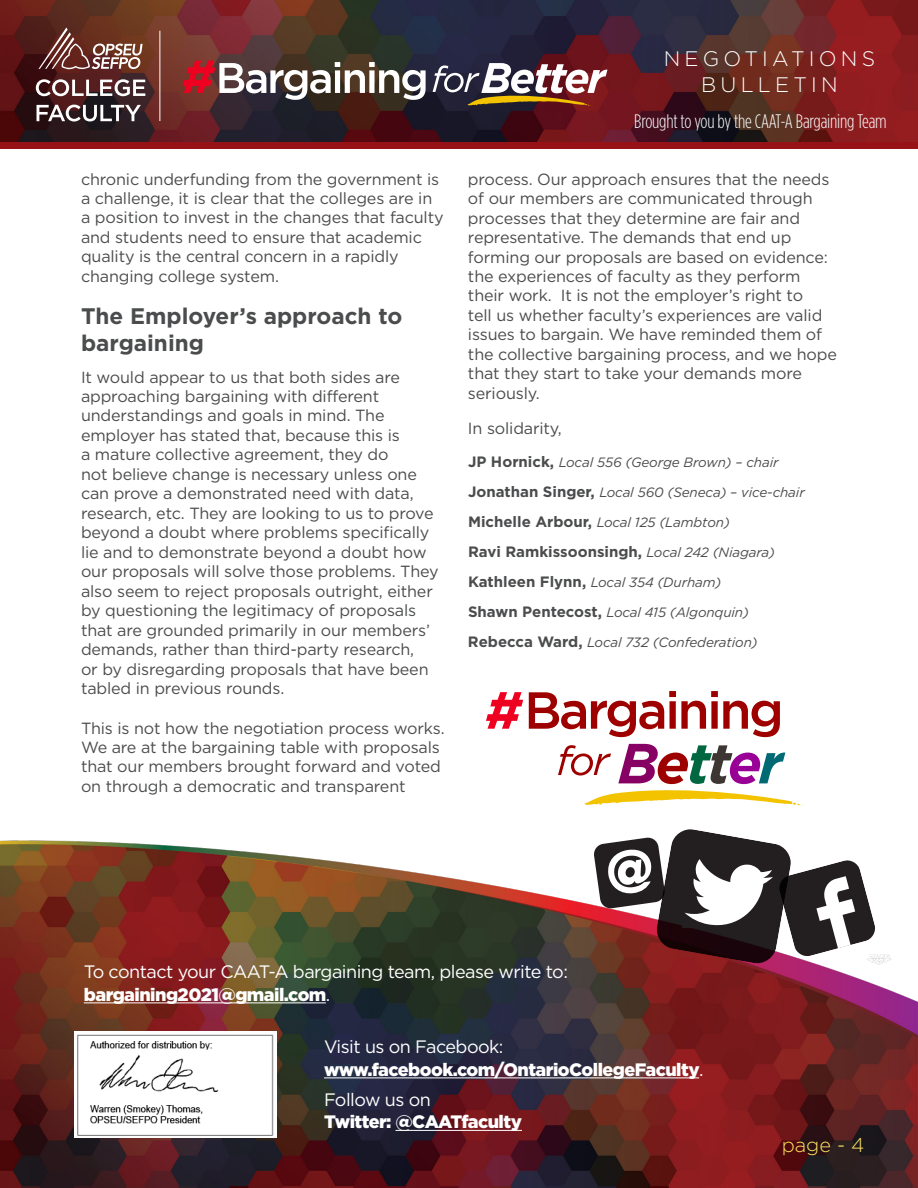
<style>
.page{position:relative;width:918px;height:1188px;background:#fff}
.page>*{position:absolute;margin:0;border:0;box-sizing:border-box;transform-origin:0 0}
.Subhead{font:700 22.5px/27px "Gotham HTF";color:#4b4c4d}
.t1{font:300 21px/25.2px "Gotham HTF";letter-spacing:.2em;color:#fff;text-align:center}
.t2{font:300 19.95px "Gotham HTF";color:#fce463}
.t3{font:300 condensed 19.5px "Gotham HTF";letter-spacing:-.01em;color:#fff}
.Header__smaller{font:900 18px/22.5px "Gotham HTF";letter-spacing:-.03em;color:#fff}
.Header__smaller-2{font:18px/22.5px "Gotham HTF";letter-spacing:-.03em;color:#fff}
.body_copy___1_column{font:16.2px/19.5px "Gotham HTF";letter-spacing:-.01em;color:#4b4c4d}
.body_copy___1_column-2{font:700 15px "Gotham HTF";color:#4b4c4d}
.body_copy___1_column-3{font:italic 13.5px "Gotham HTF";letter-spacing:-.01em;color:#4b4c4d}
.s1{font-weight:700;font-style:normal;font-size:15px}
.s2{font-weight:400;font-style:italic;font-size:13.5px}
.s3{font-weight:900}
.s4{font-weight:400}
</style>
<div class="page">
<img style="left:0;top:840px;width:918px;height:348px">
<hr style="left:84px;top:1003px;width:242px;height:1px;background:#fff">
<img style="left:75px;top:1031px;width:201px;height:107px">
<svg style="left:529px;top:691px;width:251px;height:46px"></svg>
<svg style="left:486px;top:692px;width:37px;height:37px"></svg>
<svg style="left:558px;top:744px;width:245px;height:62px"></svg>
<hr style="left:324px;top:1078px;width:375px;height:1px;background:#fff">
<hr style="left:395px;top:1130px;width:127px;height:1px;background:#fff">
<img style="left:0;top:0;width:918px;height:142px">
<svg style="left:183px;top:61px;width:425px;height:45px"></svg>
<svg style="left:37px;top:105px;width:104px;height:17px"></svg>
<svg style="left:36px;top:79px;width:109px;height:17px"></svg>
<svg style="left:39px;top:28px;width:104px;height:44px;background:#7e5046"></svg>
<hr style="left:159px;top:31px;width:1px;height:90px;background:#fff">
<div style="left:0;top:142px;width:918px;height:6px;background:#971216"></div>
<img style="left:865px;top:953px;width:27px;height:13px">
<svg style="left:593px;top:829px;width:284px;height:136px"></svg>
<p class="t1" style="left:664px;top:46px;width:213px">NEGOTIATIONS<br>BULLETIN</p>
<p class="body_copy___1_column" style="left:81px;top:169px;width:364px">chronic underfunding from the government is a challenge, it is clear that the colleges are in a position to invest in the changes that faculty and students need to ensure that academic quality is the central concern in a rapidly changing college system.</p>
<p class="Subhead" style="left:81px;top:302px;width:323px">The Employer’s approach to bargaining</p>
<p class="body_copy___1_column" style="left:81px;top:367px;width:359px">It would appear to us that both sides are approaching bargaining with different understandings and goals in mind. The employer has stated that, because this is<br>a mature collective agreement, they do<br>not believe change is necessary unless one can prove a demonstrated need with data, research, etc. They are looking to us to prove beyond a doubt where problems specifically lie and to demonstrate beyond a doubt how our proposals will solve those problems. They also seem to reject proposals outright, either by questioning the legitimacy of proposals that are grounded primarily in our members’ demands, rather than third-party research,<br>or by disregarding proposals that have been tabled in previous rounds.</p>
<p class="body_copy___1_column" style="left:81px;top:718px;width:365px">This is not how the negotiation process works.<br>We are at the bargaining table with proposals that our members brought forward and voted on through a democratic and transparent</p>
<p class="t3" style="left:634px;top:110px;width:254px">Brought to you by the CAAT-A Bargaining Team</p>
<p class="body_copy___1_column" style="left:468px;top:169px;width:370px">process. Our approach ensures that the needs of our members are communicated through processes that they determine are fair and representative. The demands that end up forming our proposals are based on evidence: the experiences of faculty as they perform their work. It is not the employer’s right to<br>tell us whether faculty’s experiences are valid issues to bargain. We have reminded them of the collective bargaining process, and we hope that they start to take your demands more seriously.</p>
<p class="body_copy___1_column" style="left:468px;top:418px;width:95px">In solidarity,</p>
<p class="body_copy___1_column-3" style="left:468px;top:454px;width:312px"><span class="s1">JP Hornick,</span> Local 556 (George Brown) – chair</p>
<p class="body_copy___1_column-3" style="left:468px;top:484px;width:338px"><span class="s1">Jonathan Singer,</span> Local 560 (Seneca) – vice-chair</p>
<p class="body_copy___1_column-3" style="left:468px;top:514px;width:263px"><span class="s1">Michelle Arbour,</span> Local 125 (Lambton)</p>
<p class="body_copy___1_column-2" style="left:468px;top:543px;width:309px">Ravi Ramkissoonsingh, <span class="s2">Local 242 (Niagara)</span></p>
<p class="body_copy___1_column-3" style="left:468px;top:574px;width:255px"><span class="s1">Kathleen Flynn,</span> Local 354 (Durham)</p>
<p class="body_copy___1_column-3" style="left:468px;top:604px;width:282px"><span class="s1">Shawn Pentecost,</span> Local 415 (Algonquin)</p>
<p class="body_copy___1_column-3" style="left:468px;top:634px;width:291px"><span class="s1">Rebecca Ward,</span> Local 732 (Confederation)</p>
<p class="Header__smaller-2" style="left:84px;top:960px;width:486px">To contact your CAAT-A bargaining team, please write to: <span class="s3">bargaining2021@gmail.com</span>.</p>
<p class="Header__smaller" style="left:324px;top:1035px;width:381px"><span class="s4">Visit us on Facebook: </span>www.facebook.com/OntarioCollegeFaculty<span class="s4">.</span></p>
<p class="Header__smaller" style="left:324px;top:1087px;width:199px"><span class="s4">Follow us on<br></span>Twitter: @CAATfaculty</p>
<p class="t2" style="left:782px;top:1134px;width:84px">page - 4</p>
</div>
